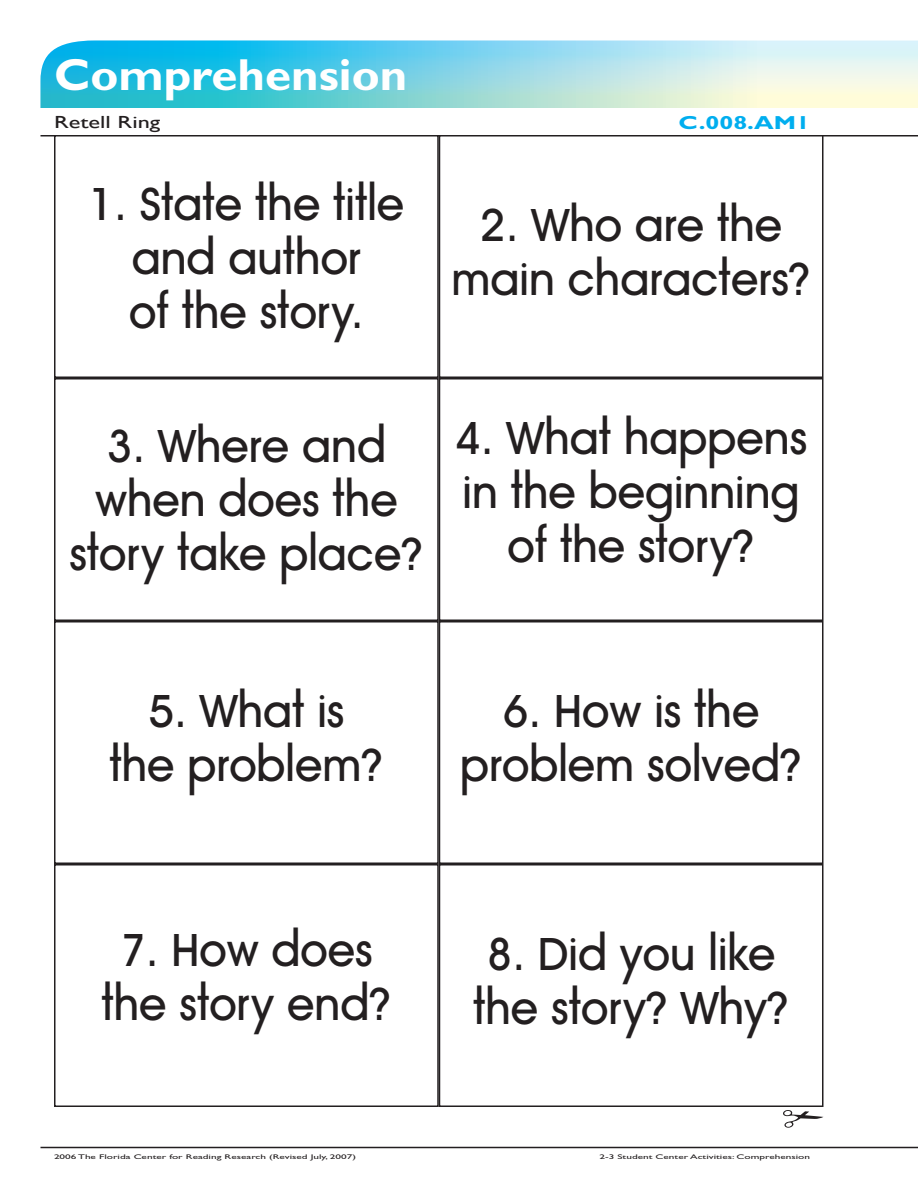
<style>
.page{position:relative;width:918px;height:1188px;background:#fff}
.page>*{position:absolute;margin:0;border:0;box-sizing:border-box;transform-origin:0 0}
.t1{font:45px/54px "Avant Garde Medium Modified";color:#231f20;text-align:center}
.t2{font:700 45px "Gill Sans MT Modified";color:#fff;scale:1.05 1}
.t3{font:700 18.9px "Gill Sans MT Modified";color:#00aeef;scale:1.33 1}
.t4{font:17.55px "Gill Sans";color:#231f20;scale:1.39 1}
.t5{font:6.75px "Gill Sans MT Modified";color:#231f20;scale:1.67 1}
</style>
<div class="page">
<svg style="left:40px;top:40px;width:878px;height:68px;background:#87d8e4"></svg>
<hr style="left:40px;top:1147px;width:878px;height:1px;background:#231f20">
<hr style="left:40px;top:135px;width:878px;height:1px;background:#231f20">
<div style="left:54px;top:135px;width:385px;height:243px;border:2px solid #231f20"></div>
<div style="left:439px;top:135px;width:385px;height:243px;border:2px solid #231f20"></div>
<div style="left:54px;top:378px;width:385px;height:243px;border:2px solid #231f20"></div>
<div style="left:439px;top:378px;width:385px;height:243px;border:2px solid #231f20"></div>
<div style="left:54px;top:621px;width:385px;height:243px;border:2px solid #231f20"></div>
<div style="left:439px;top:621px;width:385px;height:243px;border:2px solid #231f20"></div>
<div style="left:54px;top:864px;width:385px;height:243px;border:2px solid #231f20"></div>
<div style="left:439px;top:864px;width:385px;height:243px;border:2px solid #231f20"></div>
<svg style="left:783px;top:1110px;width:41px;height:18px"></svg>
<p class="t2" style="left:54px;top:48px;width:338px">Comprehension</p>
<p class="t4" style="left:54px;top:112px;width:78px">Retell Ring</p>
<p class="t3" style="left:679px;top:111px;width:100px">C.008.AM1</p>
<p class="t1" style="left:88px;top:178px;width:317px">1. State the title</p>
<p class="t1" style="left:132px;top:232px;width:231px">and author</p>
<p class="t1" style="left:129px;top:286px;width:236px">of the story.</p>
<p class="t1" style="left:69px;top:421px;width:355px">3. Where and when does the story take place?</p>
<p class="t1" style="left:451px;top:199px;width:361px">2. Who are the main characters?</p>
<p class="t1" style="left:455px;top:412px;width:354px">4. What happens in the beginning of the story?</p>
<p class="t1" style="left:148px;top:685px;width:198px">5. What is</p>
<p class="t1" style="left:109px;top:739px;width:276px">the problem?</p>
<p class="t1" style="left:460px;top:685px;width:343px">6. How is the problem solved?</p>
<p class="t1" style="left:101px;top:924px;width:291px">7. How does the story end?</p>
<p class="t1" style="left:473px;top:928px;width:317px">8. Did you like the story? Why?</p>
<p class="t5" style="left:54px;top:1153px;width:182px">2006 The Florida Center for Reading Research (Revised July, 2007)</p>
<p class="t5" style="left:599px;top:1153px;width:128px">2-3 Student Center Activities: Comprehension</p>
</div>
